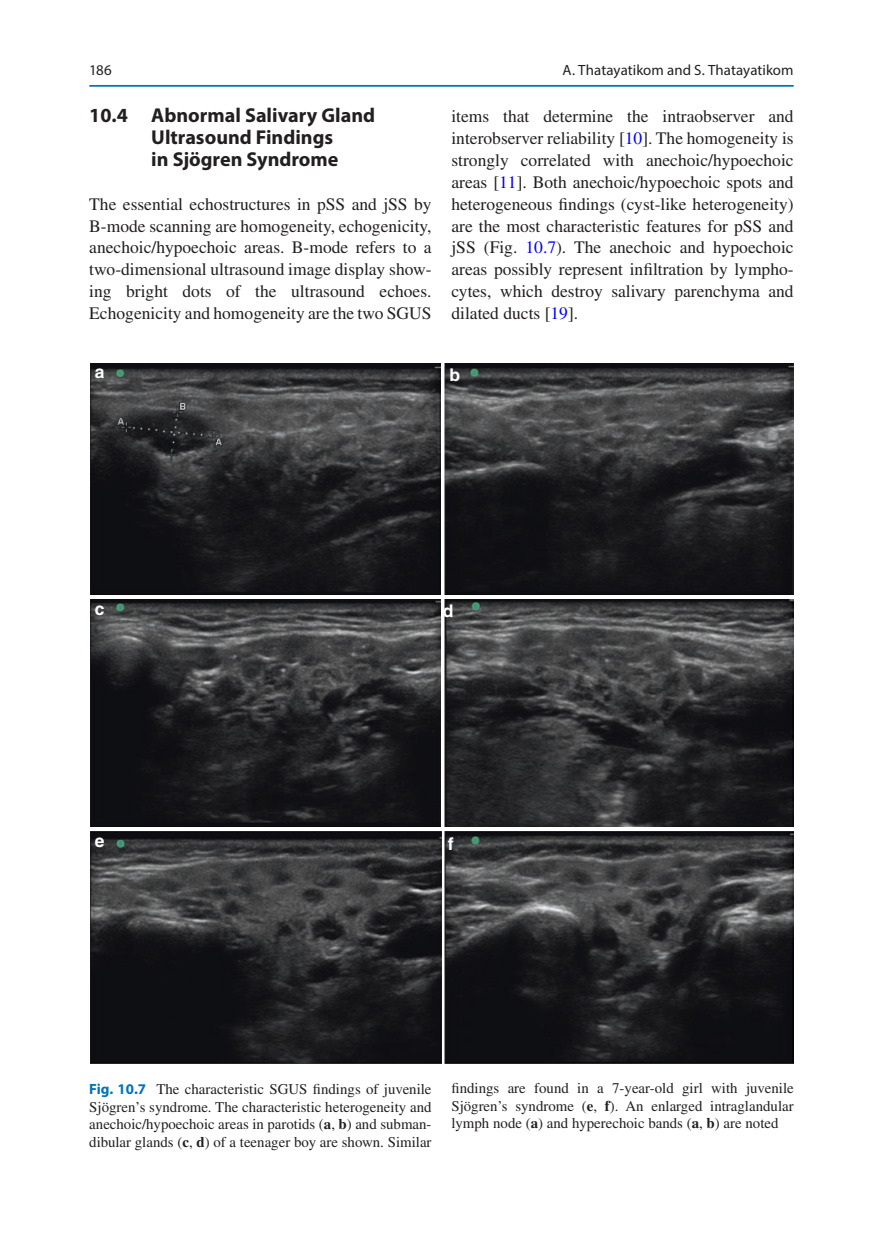
<style>
.page{position:relative;width:883px;height:1260px;background:#fff}
.page>*{position:absolute;margin:0;border:0;box-sizing:border-box;transform-origin:0 0}
.t1{font:700 20.12px/21.9px "Myriad Pro";color:#231f20}
.t2{font:17.5px/21.9px "Times LT Std";color:#231f20;text-align:justify}
.t3{font:700 17.5px "Helvetica";color:#fff}
.t4{font:14.88px/17.5px "Times LT Std";color:#231f20;text-align:justify}
.t5{font:14.88px "Myriad Pro Regular 2";letter-spacing:.005em;color:#231f20}
.t6{font:14.88px "Myriad Pro";color:#231f20}
.s1{color:#00f}
.s2{font-family:"Myriad Pro";font-weight:700;color:#0073bc}
.s3{font-weight:700}
</style>
<div class="page">
<img style="left:90px;top:363px;width:350px;height:232px">
<img style="left:445px;top:363px;width:348px;height:232px">
<img style="left:90px;top:600px;width:350px;height:227px">
<img style="left:445px;top:600px;width:348px;height:227px">
<img style="left:90px;top:832px;width:351px;height:231px">
<img style="left:445px;top:832px;width:348px;height:231px">
<hr style="left:89px;top:85px;width:705px;height:2px;background:#0073bc">
<p class="t6" style="left:89px;top:61px;width:24px">186</p>
<p class="t1" style="left:151px;top:104px;width:225px;text-indent:-62px">10.4 Abnormal Salivary Gland<br>Ultrasound Findings<br>in Sjögren Syndrome</p>
<p class="t2" style="left:89px;top:193px;width:344px">The essential echostructures in pSS and jSS by B-mode scanning are homogeneity, echogenicity, anechoic/hypoechoic areas. B-mode refers to a two-dimensional ultrasound image display show&shy;ing bright dots of the ultrasound echoes.<br>Echogenicity and homogeneity are the two SGUS</p>
<p class="t5" style="left:563px;top:61px;width:233px">A. Thatayatikom and S. Thatayatikom</p>
<p class="t2" style="left:451px;top:105px;width:344px">items that determine the intraobserver and interobserver reliability [<span class="s1">10</span>]. The homogeneity is strongly correlated with anechoic/hypoechoic areas [<span class="s1">11</span>]. Both anechoic/hypoechoic spots and heterogeneous findings (cyst-like heterogeneity) are the most characteristic features for pSS and jSS (Fig. <span class="s1">10.7</span>). The anechoic and hypoechoic areas possibly represent infiltration by lympho&shy;cytes, which destroy salivary parenchyma and dilated ducts [<span class="s1">19</span>].</p>
<p class="t3" style="left:95px;top:362px;width:11px">a</p>
<p class="t3" style="left:450px;top:364px;width:12px">b</p>
<p class="t3" style="left:95px;top:599px;width:11px">c</p>
<p class="t3" style="left:443px;top:600px;width:12px">d</p>
<p class="t3" style="left:95px;top:830px;width:11px">e</p>
<p class="t3" style="left:448px;top:833px;width:7px">f</p>
<p class="t4" style="left:89px;top:1081px;width:344px"><span class="s2">Fig. 10.7</span> The characteristic SGUS findings of juvenile Sjögren’s syndrome. The characteristic heterogeneity and anechoic/hypoechoic areas in parotids (<span class="s3">a</span>, <span class="s3">b</span>) and subman&shy;dibular glands (<span class="s3">c</span>, <span class="s3">d</span>) of a teenager boy are shown. Similar</p>
<p class="t4" style="left:451px;top:1080px;width:344px">findings are found in a 7-year-old girl with juvenile Sjögren’s syndrome (<span class="s3">e</span>, <span class="s3">f</span>). An enlarged intraglandular lymph node (<span class="s3">a</span>) and hyperechoic bands (<span class="s3">a</span>, <span class="s3">b</span>) are noted</p>
</div>
